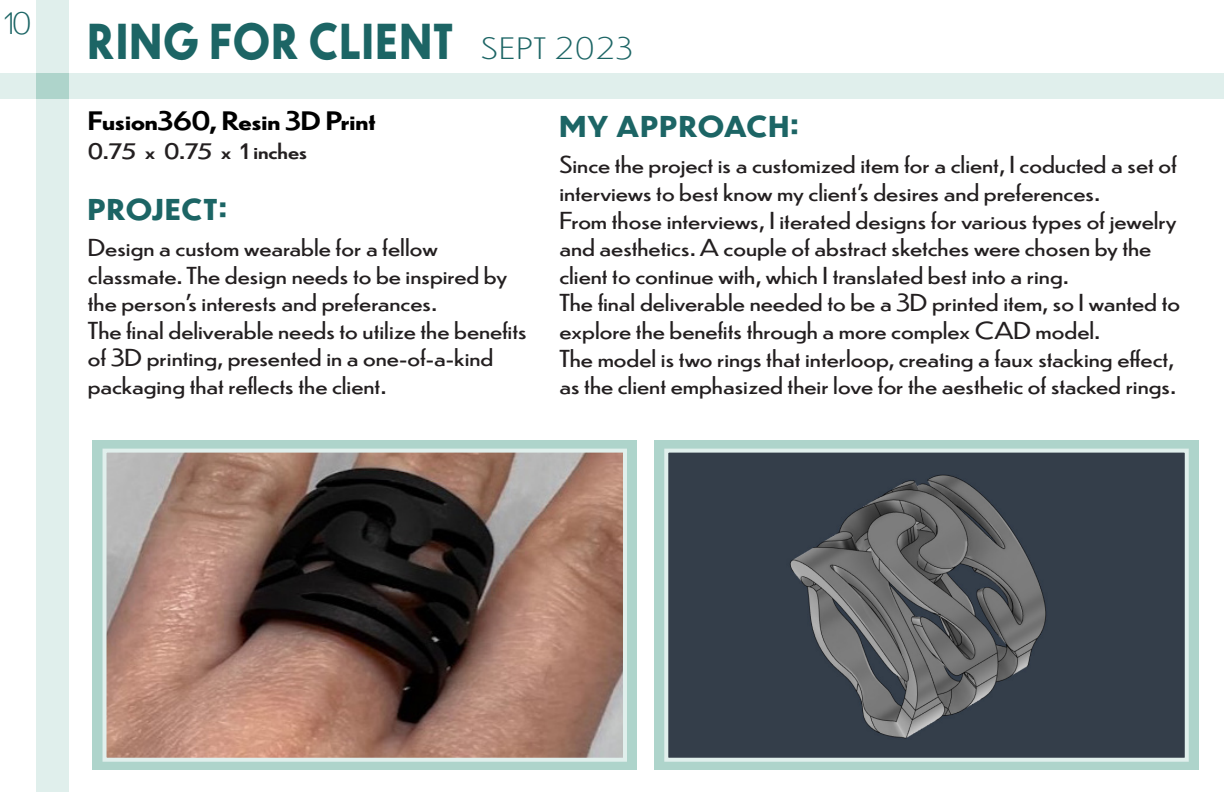
<style>
.page{position:relative;width:1224px;height:792px;background:#fff}
.page>*{position:absolute;margin:0;border:0;box-sizing:border-box;transform-origin:0 0}
.t1{font:700 47.2px "Dunbar Low";letter-spacing:.05em;color:#1c6565;scale:.88 1}
.t2{font:300 29px "Dunbar Low";letter-spacing:.05em;color:#1c6565;scale:1.19 1}
.t3{font:700 28.2px "Dunbar Low";letter-spacing:.05em;color:#1c6565;scale:1.05 1}
.t4{font:500 25px "Dunbar Low";color:#000;scale:1.19 1}
.t5{font:23px/27.6px "Dunbar Low";color:#231f20;scale:1.19 1}
.t6{font:21px "Dunbar Low";color:#231f20;scale:1.19 1}
</style>
<div class="page">
<div style="left:0;top:73px;width:1224px;height:26px;background:#e0efec"></div>
<div style="left:36px;top:0;width:32px;height:792px;background:#e0efec"></div>
<div style="left:36px;top:73px;width:32px;height:26px;background:#aed4cb"></div>
<div style="left:93px;top:440px;width:544px;height:330px;background:#aed4cb"></div>
<img style="left:108px;top:454px;width:514px;height:303px">
<div style="left:103px;top:449px;width:524px;height:313px;border:4px solid #e0efec"></div>
<div style="left:654px;top:440px;width:545px;height:330px;background:#aed4cb"></div>
<img style="left:669px;top:454px;width:515px;height:303px">
<div style="left:664px;top:449px;width:525px;height:313px;border:4px solid #e0efec"></div>
<p class="t2" style="left:4px;top:3px;width:25px">10</p>
<p class="t1" style="left:88px;top:7px;width:416px">RING FOR CLIENT</p>
<p class="t2" style="left:481px;top:28px;width:129px">SEPT 2023</p>
<p class="t4" style="left:88px;top:103px;width:243px">Fusion360, Resin 3D Print</p>
<p class="t6" style="left:88px;top:136px;width:186px">0.75 x 0.75 x 1 inches</p>
<p class="t3" style="left:88px;top:189px;width:134px">PROJECT:</p>
<p class="t5" style="left:88px;top:233px;width:295px">Design a custom wearable for a fellow</p>
<p class="t5" style="left:88px;top:260px;width:354px">classmate. The design needs to be inspired by the person’s interests and preferances.</p>
<p class="t5" style="left:88px;top:316px;width:370px">The final deliverable needs to utilize the benefits</p>
<p class="t5" style="left:88px;top:343px;width:342px">of 3D printing, presented in a one-of-a-kind packaging that reflects the client.</p>
<p class="t3" style="left:559px;top:105px;width:229px">MY APPROACH:</p>
<p class="t5" style="left:559px;top:150px;width:521px">Since the project is a customized item for a client, I coducted a set of interviews to best know my client’s desires and preferences.</p>
<p class="t5" style="left:559px;top:205px;width:520px">From those interviews, I iterated designs for various types of jewelry and aesthetics. A couple of abstract sketches were chosen by the</p>
<p class="t5" style="left:559px;top:260px;width:430px">client to continue with, which I translated best into a ring.</p>
<p class="t5" style="left:559px;top:288px;width:523px">The final deliverable needed to be a 3D printed item, so I wanted to explore the benefits through a more complex CAD model.</p>
<p class="t5" style="left:559px;top:343px;width:520px">The model is two rings that interloop, creating a faux stacking effect, as the client emphasized their love for the aesthetic of stacked rings.</p>
</div>
